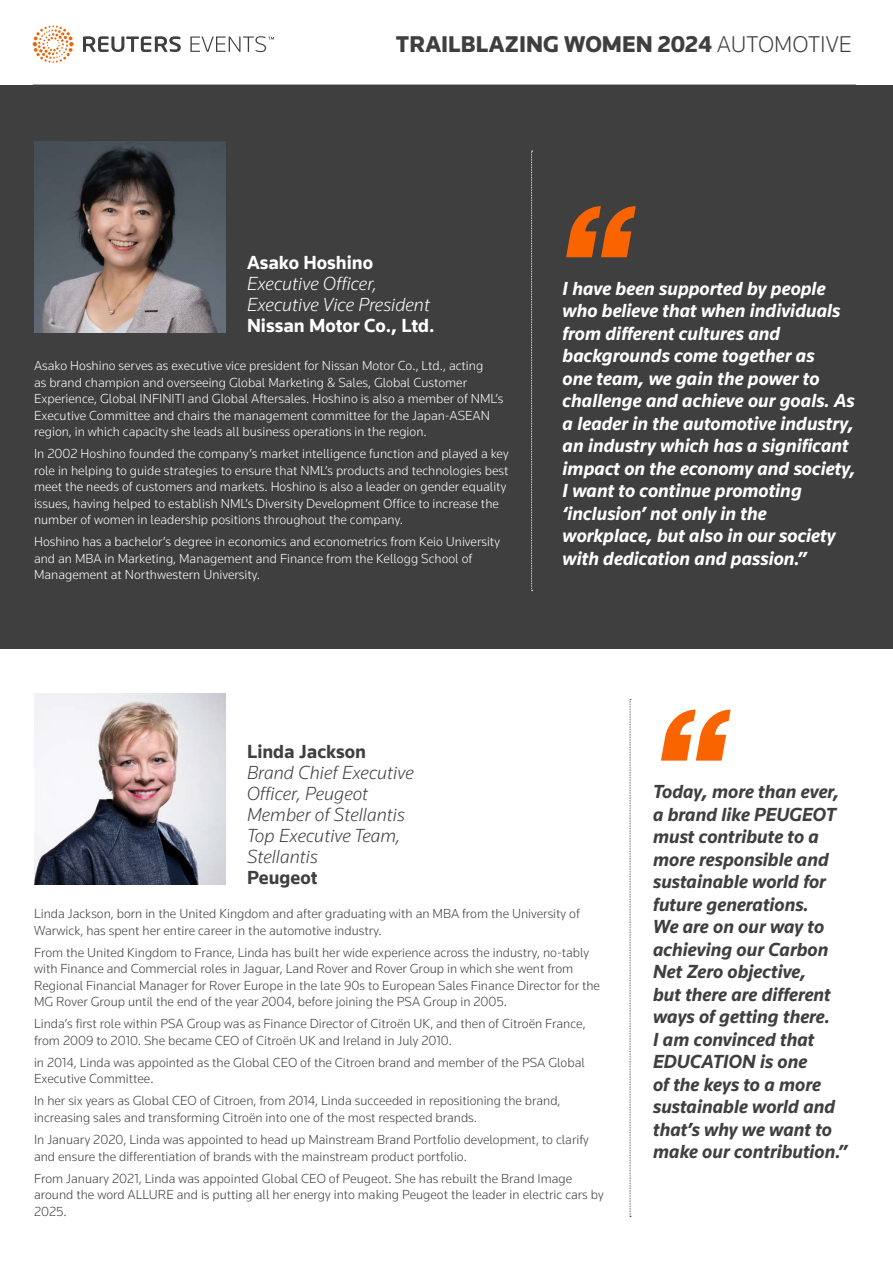
<style>
.page{position:relative;width:893px;height:1263px;background:#fff}
.page>*{position:absolute;margin:0;border:0;box-sizing:border-box;transform-origin:0 0}
.t1{font:900 23.55px "Knowledge 2017";color:#3f3f40}
.t2{font:italic 700 19.5px/22.5px "Knowledge 2017";color:#fff}
.t3{font:italic 700 19.5px/22.5px "Knowledge 2017";color:#3f3f40}
.t4{font:italic 300 19.5px/21px "Knowledge 2017";color:#3f3f40}
.t5{font:italic 300 19.5px/21px "Knowledge 2017";color:#fff}
.t6{font:700 19.5px "Knowledge 2017";color:#fff}
.t7{font:300 13.5px/16.5px "Knowledge 2017";color:#3f3f40}
.t8{font:300 13.5px/16.5px "Knowledge 2017";color:#fff}
.s1{font-weight:300}
.s2{font-weight:700;font-style:normal}
</style>
<div class="page">
<svg style="left:83px;top:36px;width:191px;height:16px"></svg>
<svg style="left:33px;top:25px;width:41px;height:38px"></svg>
<div style="left:0;top:85px;width:893px;height:563px;background:#3f3f40"></div>
<svg style="left:566px;top:206px;width:70px;height:51px"></svg>
<svg style="left:531px;top:151px;width:2px;height:440px"></svg>
<img style="left:34px;top:141px;width:192px;height:192px">
<svg style="left:661px;top:709px;width:70px;height:52px"></svg>
<svg style="left:630px;top:699px;width:1px;height:518px"></svg>
<img style="left:34px;top:693px;width:192px;height:192px">
<h1 class="t1" style="left:396px;top:29px;width:457px">TRAILBLAZING WOMEN 2024 <span class="s1">AUTOMOTIVE</span></h1>
<p class="t5" style="left:247px;top:252px;width:185px"><span class="s2">Asako Hoshino<br></span>Executive Officer,<br>Executive Vice President</p>
<p class="t6" style="left:247px;top:314px;width:189px">Nissan Motor Co., Ltd.</p>
<p class="t8" style="left:34px;top:357px;width:471px">Asako Hoshino serves as executive vice president for Nissan Motor Co., Ltd., acting<br>as brand champion and overseeing Global Marketing &amp; Sales, Global Customer Experience, Global INFINITI and Global Aftersales. Hoshino is also a member of NML’s Executive Committee and chairs the management committee for the Japan-ASEAN region, in which capacity she leads all business operations in the region.</p>
<p class="t8" style="left:34px;top:445px;width:476px">In 2002 Hoshino founded the company’s market intelligence function and played a key role in helping to guide strategies to ensure that NML’s products and technologies best meet the needs of customers and markets. Hoshino is also a leader on gender equality issues, having helped to establish NML’s Diversity Development Office to increase the number of women in leadership positions throughout the company.</p>
<p class="t8" style="left:34px;top:533px;width:467px">Hoshino has a bachelor’s degree in economics and econometrics from Keio University and an MBA in Marketing, Management and Finance from the Kellogg School of<br>Management at Northwestern University.</p>
<p class="t2" style="left:563px;top:277px;width:295px">I have been supported by people who believe that when individuals from different cultures and backgrounds come together as<br>one team, we gain the power to challenge and achieve our goals. As a leader in the automotive industry, an industry which has a significant impact on the economy and society,<br>I want to continue promoting ‘inclusion’ not only in the workplace, but also in our society with dedication and passion.”</p>
<p class="t4" style="left:247px;top:741px;width:168px"><span class="s2">Linda Jackson<br></span>Brand Chief Executive<br>Officer, Peugeot</p>
<p class="t4" style="left:247px;top:804px;width:159px">Member of Stellantis<br>Top Executive Team,</p>
<p class="t4" style="left:247px;top:846px;width:72px">Stellantis<br><span class="s2">Peugeot</span></p>
<p class="t7" style="left:34px;top:905px;width:547px">Linda Jackson, born in the United Kingdom and after graduating with an MBA from the University of<br>Warwick, has spent her entire career in the automotive industry.</p>
<p class="t7" style="left:34px;top:944px;width:567px">From the United Kingdom to France, Linda has built her wide experience across the industry, no-tably with Finance and Commercial roles in Jaguar, Land Rover and Rover Group in which she went from Regional Financial Manager for Rover Europe in the late 90s to European Sales Finance Director for the MG Rover Group until the end of the year 2004, before joining the PSA Group in 2005.</p>
<p class="t7" style="left:34px;top:1015px;width:553px">Linda’s first role within PSA Group was as Finance Director of Citroën UK, and then of Citroën France, from 2009 to 2010. She became CEO of Citroën UK and Ireland in July 2010.</p>
<p class="t7" style="left:34px;top:1054px;width:552px">in 2014, Linda was appointed as the Global CEO of the Citroen brand and member of the PSA Global<br>Executive Committee.</p>
<p class="t7" style="left:34px;top:1092px;width:528px">In her six years as Global CEO of Citroen, from 2014, Linda succeeded in repositioning the brand, increasing sales and transforming Citroën into one of the most respected brands.</p>
<p class="t7" style="left:34px;top:1131px;width:556px">In January 2020, Linda was appointed to head up Mainstream Brand Portfolio development, to clarify and ensure the differentiation of brands with the mainstream product portfolio.</p>
<p class="t7" style="left:34px;top:1170px;width:571px">From January 2021, Linda was appointed Global CEO of Peugeot. She has rebuilt the Brand Image around the word ALLURE and is putting all her energy into making Peugeot the leader in electric cars by<br>2025.</p>
<p class="t3" style="left:653px;top:780px;width:196px">Today, more than ever, a brand like PEUGEOT must contribute to a more responsible and sustainable world for future generations.<br>We are on our way to achieving our Carbon<br>Net Zero objective,<br>but there are different ways of getting there.<br>I am convinced that<br>EDUCATION is one<br>of the keys to a more sustainable world and that’s why we want to make our contribution.”</p>
</div>
